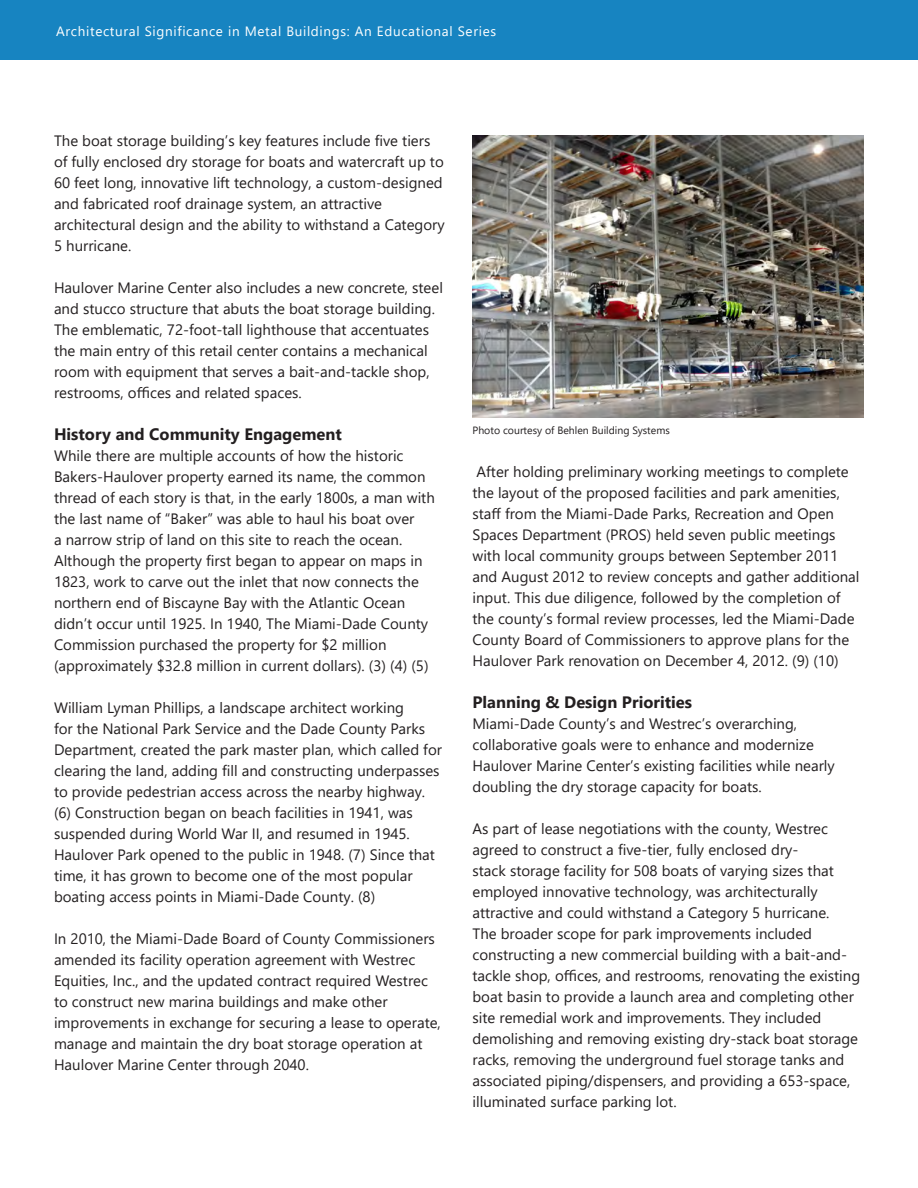
<style>
.page{position:relative;width:918px;height:1188px;background:#fff}
.page>*{position:absolute;margin:0;border:0;box-sizing:border-box;transform-origin:0 0}
.t1{font:700 16.5px "Segoe UI";color:#231f20}
.t2{font:15px/21px "Segoe UI";color:#231f20}
.t3{font:13.5px "Segoe UI";letter-spacing:.05em;color:#fff}
.t4{font:10.5px "Segoe UI";color:#231f20}
</style>
<div class="page">
<div style="left:0;top:0;width:918px;height:59px;background:#1784c1"></div>
<img style="left:472px;top:135px;width:392px;height:283px">
<p class="t3" style="left:56px;top:18px;width:442px">Architectural Significance in Metal Buildings: An Educational Series</p>
<p class="t2" style="left:54px;top:129px;width:392px">The boat storage building’s key features include five tiers of fully enclosed dry storage for boats and watercraft up to 60 feet long, innovative lift technology, a custom-designed and fabricated roof drainage system, an attractive architectural design and the ability to withstand a Category 5 hurricane.</p>
<p class="t2" style="left:54px;top:276px;width:390px">Haulover Marine Center also includes a new concrete, steel and stucco structure that abuts the boat storage building.<br>The emblematic, 72-foot-tall lighthouse that accentuates the main entry of this retail center contains a mechanical room with equipment that serves a bait-and-tackle shop, restrooms, offices and related spaces.</p>
<p class="t1" style="left:54px;top:419px;width:289px">History and Community Engagement</p>
<p class="t2" style="left:54px;top:444px;width:382px">While there are multiple accounts of how the historic Bakers-Haulover property earned its name, the common thread of each story is that, in the early 1800s, a man with the last name of “Baker” was able to haul his boat over<br>a narrow strip of land on this site to reach the ocean.<br>Although the property first began to appear on maps in 1823, work to carve out the inlet that now connects the northern end of Biscayne Bay with the Atlantic Ocean didn’t occur until 1925. In 1940, The Miami-Dade County Commission purchased the property for $2 million (approximately $32.8 million in current dollars). (3) (4) (5)</p>
<p class="t2" style="left:54px;top:696px;width:390px">William Lyman Phillips, a landscape architect working<br>for the National Park Service and the Dade County Parks Department, created the park master plan, which called for clearing the land, adding fill and constructing underpasses to provide pedestrian access across the nearby highway. (6) Construction began on beach facilities in 1941, was suspended during World War II, and resumed in 1945.<br>Haulover Park opened to the public in 1948. (7) Since that time, it has grown to become one of the most popular boating access points in Miami-Dade County. (8)</p>
<p class="t2" style="left:54px;top:927px;width:388px">In 2010, the Miami-Dade Board of County Commissioners amended its facility operation agreement with Westrec Equities, Inc., and the updated contract required Westrec to construct new marina buildings and make other improvements in exchange for securing a lease to operate, manage and maintain the dry boat storage operation at Haulover Marine Center through 2040.</p>
<p class="t4" style="left:472px;top:420px;width:199px">Photo courtesy of Behlen Building Systems</p>
<p class="t2" style="left:472px;top:460px;width:389px">After holding preliminary working meetings to complete the layout of the proposed facilities and park amenities, staff from the Miami-Dade Parks, Recreation and Open Spaces Department (PROS) held seven public meetings with local community groups between September 2011 and August 2012 to review concepts and gather additional input. This due diligence, followed by the completion of the county’s formal review processes, led the Miami-Dade County Board of Commissioners to approve plans for the Haulover Park renovation on December 4, 2012. (9) (10)</p>
<p class="t1" style="left:472px;top:687px;width:221px">Planning &amp; Design Priorities</p>
<p class="t2" style="left:472px;top:712px;width:364px">Miami-Dade County’s and Westrec’s overarching, collaborative goals were to enhance and modernize Haulover Marine Center’s existing facilities while nearly doubling the dry storage capacity for boats.</p>
<p class="t2" style="left:472px;top:817px;width:389px">As part of lease negotiations with the county, Westrec agreed to construct a five-tier, fully enclosed dry-<br>stack storage facility for 508 boats of varying sizes that employed innovative technology, was architecturally attractive and could withstand a Category 5 hurricane.<br>The broader scope for park improvements included constructing a new commercial building with a bait-and&shy;tackle shop, offices, and restrooms, renovating the existing boat basin to provide a launch area and completing other site remedial work and improvements. They included demolishing and removing existing dry-stack boat storage racks, removing the underground fuel storage tanks and associated piping/dispensers, and providing a 653-space, illuminated surface parking lot.</p>
</div>
